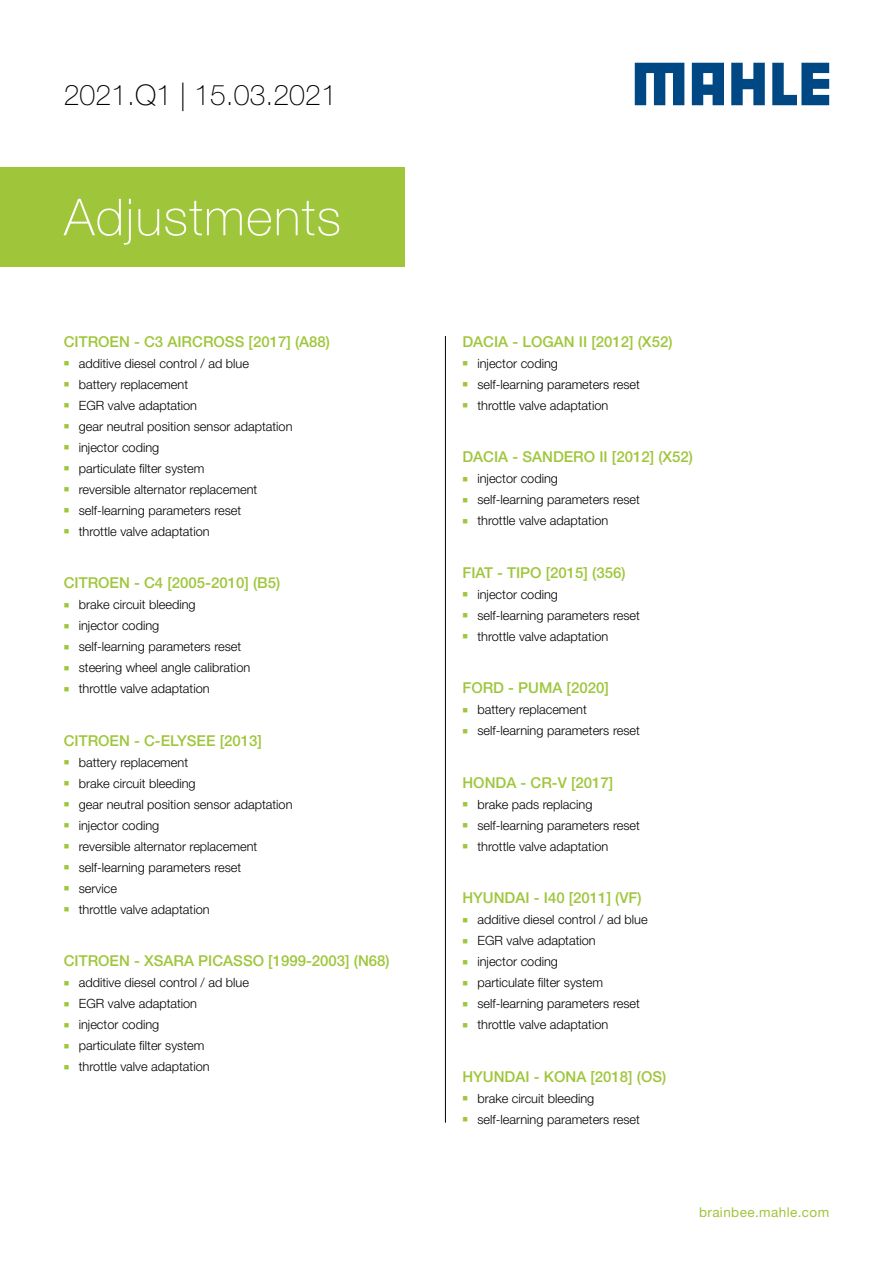
<style>
.page{position:relative;width:893px;height:1263px;background:#fff}
.page>*{position:absolute;margin:0;border:0;box-sizing:border-box;transform-origin:0 0}
.t1{font:100 51px "Helvetica Neue LT Pro";letter-spacing:.03em;color:#fff}
.t2{font:100 28.5px "Helvetica Neue LT Pro";color:#000}
.t3{font:500 15px "Helvetica Neue LT Pro";color:#9fc63b}
.t4{font:13.5px "Helvetica Neue LT Pro";letter-spacing:.03em;color:#9fc63b}
.t5{font:300 12.75px "Helvetica Neue LT Pro";color:#000}
.s1{color:#9fc63b}
</style>
<div class="page">
<div style="left:0;top:167px;width:405px;height:100px;background:#9fc63b"></div>
<hr style="left:445px;top:336px;width:1px;height:787px;background:#000">
<svg style="left:635px;top:63px;width:49px;height:42px"></svg>
<svg style="left:731px;top:63px;width:34px;height:42px"></svg>
<svg style="left:772px;top:63px;width:57px;height:42px"></svg>
<svg style="left:692px;top:63px;width:32px;height:42px"></svg>
<h2 class="t2" style="left:64px;top:78px;width:275px">2021.Q1 | 15.03.2021</h2>
<h1 class="t1" style="left:64px;top:187px;width:278px">Adjustments</h1>
<p class="t3" style="left:64px;top:332px;width:268px">CITROEN - C3 AIRCROSS [2017] (A88)</p>
<p class="t5" style="left:64px;top:355px;width:187px"><span class="s1">■</span> additive diesel control / ad blue</p>
<p class="t5" style="left:64px;top:376px;width:126px"><span class="s1">■</span> battery replacement</p>
<p class="t5" style="left:64px;top:397px;width:135px"><span class="s1">■</span> EGR valve adaptation</p>
<p class="t5" style="left:64px;top:418px;width:230px"><span class="s1">■</span> gear neutral position sensor adaptation</p>
<p class="t5" style="left:64px;top:439px;width:97px"><span class="s1">■</span> injector coding</p>
<p class="t5" style="left:64px;top:460px;width:142px"><span class="s1">■</span> particulate filter system</p>
<p class="t5" style="left:64px;top:481px;width:195px"><span class="s1">■</span> reversible alternator replacement</p>
<p class="t5" style="left:64px;top:502px;width:179px"><span class="s1">■</span> self-learning parameters reset</p>
<p class="t5" style="left:64px;top:523px;width:147px"><span class="s1">■</span> throttle valve adaptation</p>
<p class="t3" style="left:64px;top:574px;width:218px">CITROEN - C4 [2005-2010] (B5)</p>
<p class="t5" style="left:64px;top:597px;width:133px"><span class="s1">■</span> brake circuit bleeding</p>
<p class="t5" style="left:64px;top:618px;width:97px"><span class="s1">■</span> injector coding</p>
<p class="t5" style="left:64px;top:639px;width:179px"><span class="s1">■</span> self-learning parameters reset</p>
<p class="t5" style="left:64px;top:660px;width:188px"><span class="s1">■</span> steering wheel angle calibration</p>
<p class="t5" style="left:64px;top:681px;width:147px"><span class="s1">■</span> throttle valve adaptation</p>
<p class="t3" style="left:64px;top:731px;width:200px">CITROEN - C-ELYSEE [2013]</p>
<p class="t5" style="left:64px;top:754px;width:126px"><span class="s1">■</span> battery replacement</p>
<p class="t5" style="left:64px;top:775px;width:133px"><span class="s1">■</span> brake circuit bleeding</p>
<p class="t5" style="left:64px;top:796px;width:230px"><span class="s1">■</span> gear neutral position sensor adaptation</p>
<p class="t5" style="left:64px;top:817px;width:97px"><span class="s1">■</span> injector coding</p>
<p class="t5" style="left:64px;top:838px;width:195px"><span class="s1">■</span> reversible alternator replacement</p>
<p class="t5" style="left:64px;top:859px;width:179px"><span class="s1">■</span> self-learning parameters reset</p>
<p class="t5" style="left:64px;top:880px;width:55px"><span class="s1">■</span> service</p>
<p class="t5" style="left:64px;top:901px;width:147px"><span class="s1">■</span> throttle valve adaptation</p>
<p class="t3" style="left:64px;top:952px;width:327px">CITROEN - XSARA PICASSO [1999-2003] (N68)</p>
<p class="t5" style="left:64px;top:975px;width:187px"><span class="s1">■</span> additive diesel control / ad blue</p>
<p class="t5" style="left:64px;top:996px;width:135px"><span class="s1">■</span> EGR valve adaptation</p>
<p class="t5" style="left:64px;top:1017px;width:97px"><span class="s1">■</span> injector coding</p>
<p class="t5" style="left:64px;top:1038px;width:142px"><span class="s1">■</span> particulate filter system</p>
<p class="t5" style="left:64px;top:1059px;width:147px"><span class="s1">■</span> throttle valve adaptation</p>
<p class="t3" style="left:462px;top:332px;width:212px">DACIA - LOGAN II [2012] (X52)</p>
<p class="t5" style="left:462px;top:355px;width:97px"><span class="s1">■</span> injector coding</p>
<p class="t5" style="left:462px;top:376px;width:179px"><span class="s1">■</span> self-learning parameters reset</p>
<p class="t5" style="left:462px;top:397px;width:147px"><span class="s1">■</span> throttle valve adaptation</p>
<p class="t3" style="left:462px;top:448px;width:232px">DACIA - SANDERO II [2012] (X52)</p>
<p class="t5" style="left:462px;top:471px;width:97px"><span class="s1">■</span> injector coding</p>
<p class="t5" style="left:462px;top:492px;width:179px"><span class="s1">■</span> self-learning parameters reset</p>
<p class="t5" style="left:462px;top:513px;width:147px"><span class="s1">■</span> throttle valve adaptation</p>
<p class="t3" style="left:462px;top:563px;width:165px">FIAT - TIPO [2015] (356)</p>
<p class="t5" style="left:462px;top:586px;width:97px"><span class="s1">■</span> injector coding</p>
<p class="t5" style="left:462px;top:607px;width:179px"><span class="s1">■</span> self-learning parameters reset</p>
<p class="t5" style="left:462px;top:628px;width:147px"><span class="s1">■</span> throttle valve adaptation</p>
<p class="t3" style="left:462px;top:679px;width:148px">FORD - PUMA [2020]</p>
<p class="t5" style="left:462px;top:702px;width:126px"><span class="s1">■</span> battery replacement</p>
<p class="t5" style="left:462px;top:723px;width:179px"><span class="s1">■</span> self-learning parameters reset</p>
<p class="t3" style="left:462px;top:773px;width:152px">HONDA - CR-V [2017]</p>
<p class="t5" style="left:462px;top:796px;width:132px"><span class="s1">■</span> brake pads replacing</p>
<p class="t5" style="left:462px;top:817px;width:179px"><span class="s1">■</span> self-learning parameters reset</p>
<p class="t5" style="left:462px;top:838px;width:147px"><span class="s1">■</span> throttle valve adaptation</p>
<p class="t3" style="left:462px;top:889px;width:181px">HYUNDAI - I40 [2011] (VF)</p>
<p class="t5" style="left:462px;top:912px;width:187px"><span class="s1">■</span> additive diesel control / ad blue</p>
<p class="t5" style="left:462px;top:933px;width:135px"><span class="s1">■</span> EGR valve adaptation</p>
<p class="t5" style="left:462px;top:954px;width:97px"><span class="s1">■</span> injector coding</p>
<p class="t5" style="left:462px;top:975px;width:142px"><span class="s1">■</span> particulate filter system</p>
<p class="t5" style="left:462px;top:996px;width:179px"><span class="s1">■</span> self-learning parameters reset</p>
<p class="t5" style="left:462px;top:1017px;width:147px"><span class="s1">■</span> throttle valve adaptation</p>
<p class="t3" style="left:462px;top:1067px;width:205px">HYUNDAI - KONA [2018] (OS)</p>
<p class="t5" style="left:462px;top:1090px;width:133px"><span class="s1">■</span> brake circuit bleeding</p>
<p class="t5" style="left:462px;top:1111px;width:179px"><span class="s1">■</span> self-learning parameters reset</p>
<p class="t4" style="left:699px;top:1203px;width:132px">brainbee.mahle.com</p>
</div>
